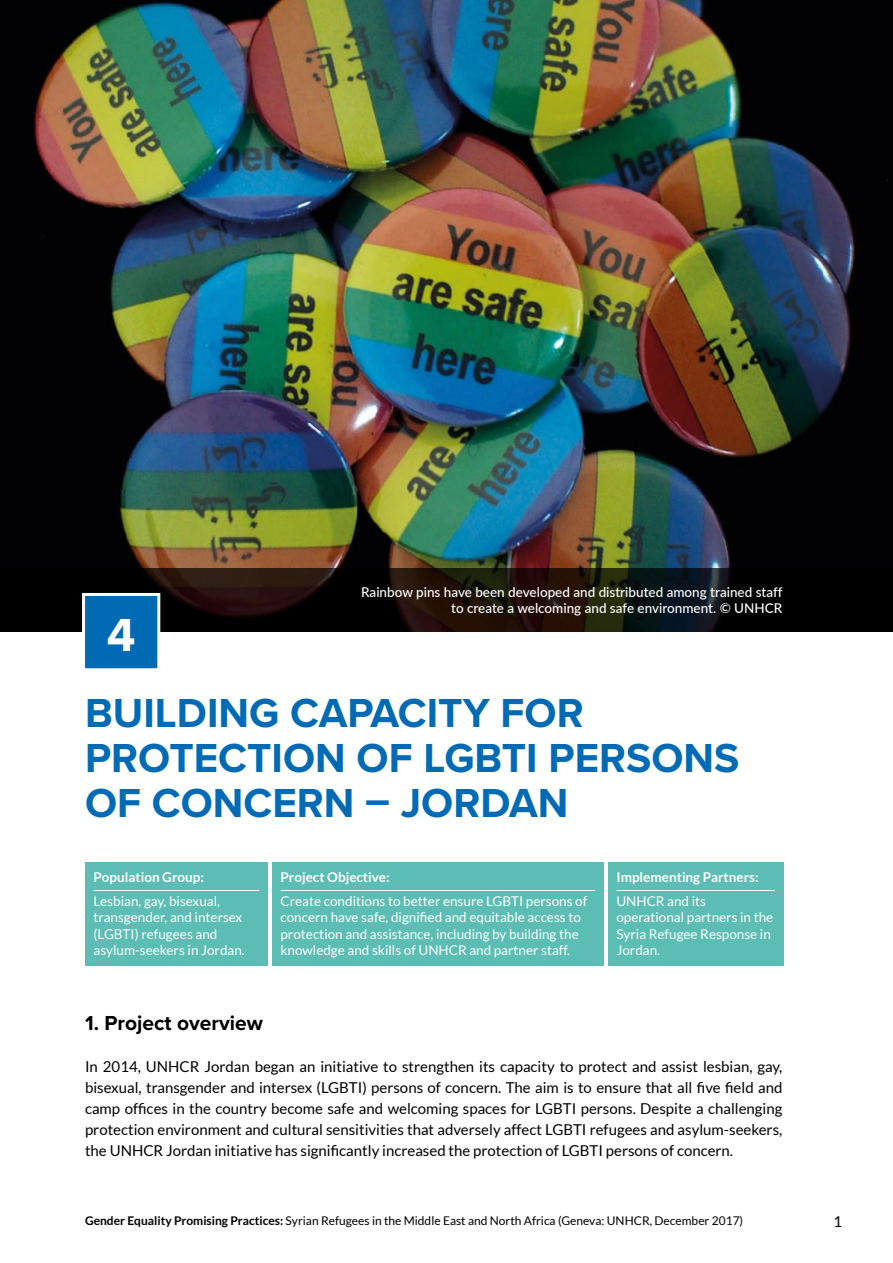
<style>
.page{position:relative;width:893px;height:1263px;background:#fff}
.page>*{position:absolute;margin:0;border:0;box-sizing:border-box;transform-origin:0 0}
.t1{font:700 48px "Proxima Nova";color:#fff}
.t2{font:700 42px/45px "Proxima Nova";color:#006ab4}
.t3{font:700 21px "Proxima Nova";color:#000}
.t4{font:15px/21px "Lato";color:#000;text-align:justify}
.t5{font:13.5px/16.2px "Lato";color:#fff}
.t6{font:500 13.5px/16.2px "Lato";color:#fff;text-align:right}
.t7{font:700 13.5px "Lato";color:#fff}
.t8{font:12px "Lato";color:#000}
.s1{font-weight:700}
</style>
<div class="page">
<img style="left:0;top:0;width:893px;height:568px">
<svg style="left:0;top:568px;width:893px;height:63px;background:#100b08"></svg>
<svg style="left:81px;top:591px;width:81px;height:78px;background:#2179b6"></svg>
<div style="left:85px;top:862px;width:183px;height:31px;background:#5bbdb3"></div>
<hr style="left:94px;top:890px;width:165px;height:1px;background:#fff">
<div style="left:85px;top:891px;width:183px;height:75px;background:#5bbdb3"></div>
<div style="left:272px;top:862px;width:332px;height:31px;background:#5bbdb3"></div>
<hr style="left:280px;top:890px;width:315px;height:1px;background:#fff">
<div style="left:272px;top:891px;width:332px;height:75px;background:#5bbdb3"></div>
<div style="left:608px;top:862px;width:175px;height:31px;background:#5bbdb3"></div>
<hr style="left:616px;top:890px;width:159px;height:1px;background:#fff">
<div style="left:608px;top:891px;width:175px;height:75px;background:#5bbdb3"></div>
<h1 class="t1" style="left:107px;top:606px;width:30px">4</h1>
<p class="t6" style="left:361px;top:583px;width:423px">Rainbow pins have been developed and distributed among trained staff to create a welcoming and safe environment. © UNHCR</p>
<h2 class="t2" style="left:85px;top:692px;width:656px">BUILDING CAPACITY FOR<br>PROTECTION OF LGBTI PERSONS<br>OF CONCERN – JORDAN</h2>
<p class="t7" style="left:94px;top:869px;width:112px">Population Group:</p>
<p class="t5" style="left:94px;top:893px;width:153px">Lesbian, gay, bisexual, transgender, and intersex (LGBTI) refugees and asylum-seekers in Jordan.</p>
<p class="t7" style="left:280px;top:869px;width:111px">Project Objective:</p>
<p class="t5" style="left:280px;top:893px;width:308px">Create conditions to better ensure LGBTI persons of concern have safe, dignified and equitable access to protection and assistance, including by building the knowledge and skills of UNHCR and partner staff.</p>
<p class="t7" style="left:616px;top:869px;width:144px">Implementing Partners:</p>
<p class="t5" style="left:616px;top:893px;width:158px">UNHCR and its operational partners in the<br>Syria Refugee Response in<br>Jordan.</p>
<h3 class="t3" style="left:85px;top:1011px;width:179px">1. Project overview</h3>
<p class="t4" style="left:85px;top:1056px;width:699px">In 2014, UNHCR Jordan began an initiative to strengthen its capacity to protect and assist lesbian, gay, bisexual, transgender and intersex (LGBTI) persons of concern. The aim is to ensure that all five field and camp offices in the country become safe and welcoming spaces for LGBTI persons. Despite a challenging protection environment and cultural sensitivities that adversely affect LGBTI refugees and asylum-seekers, the UNHCR Jordan initiative has significantly increased the protection of LGBTI persons of concern.</p>
<p class="t8" style="left:85px;top:1214px;width:660px"><span class="s1">Gender Equality Promising Practices:</span> Syrian Refugees in the Middle East and North Africa (Geneva: UNHCR, December 2017)</p>
<p class="t4" style="left:833px;top:1210px;width:10px">1</p>
</div>
